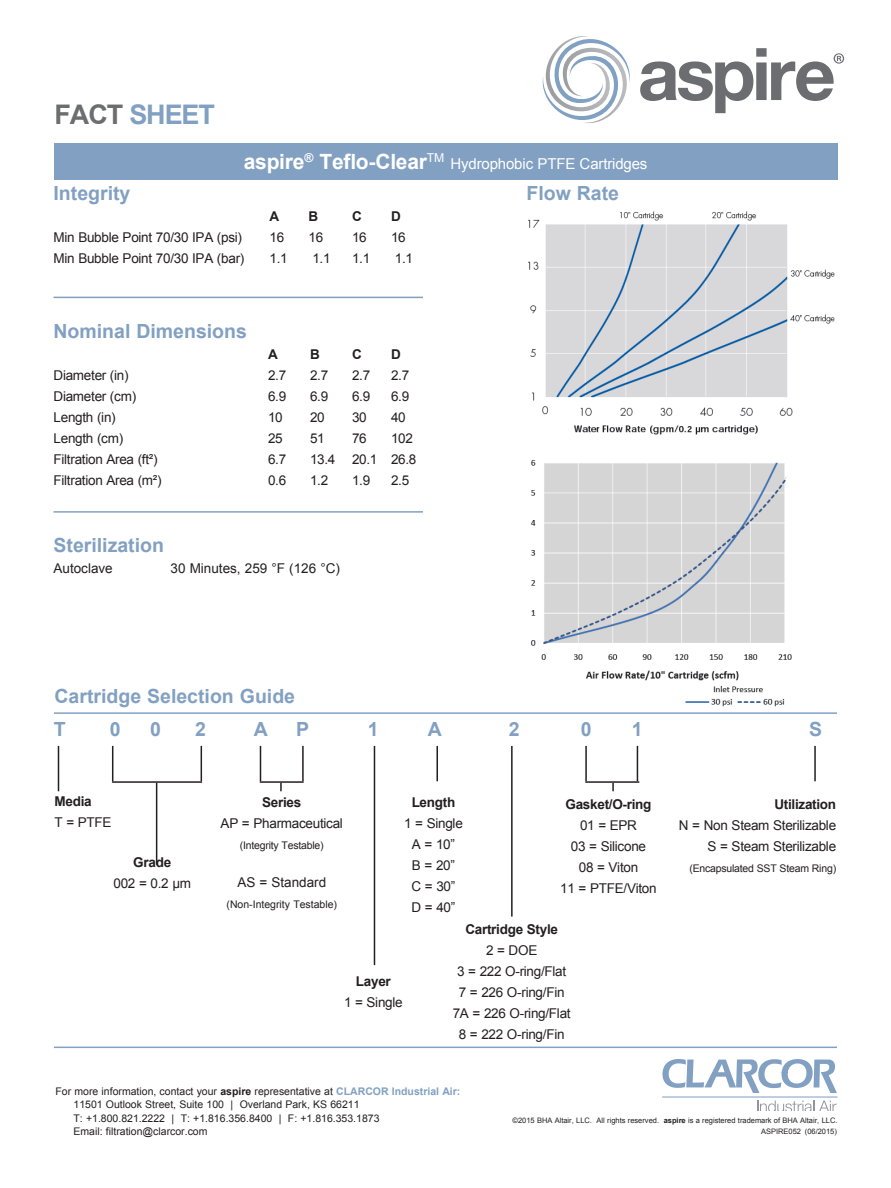
<style>
.page{position:relative;width:891px;height:1188px;background:#fff}
.page>*{position:absolute;margin:0;border:0;box-sizing:border-box;transform-origin:0 0}
.t1{font:700 27px "Arial";letter-spacing:-.04em;color:#82a0c2}
.Product_Service_Name{font:700 21px "Arial";letter-spacing:-.01em;color:#fff}
.Body{font:700 19.5px "Arial";color:#82a0c2}
.Product_Service_Name-2{font:15px "Arial";letter-spacing:-.01em;color:#fff}
.Body-2{font:13.5px/21px "Arial";letter-spacing:-.02em;color:#231f20;text-align:center}
.Body-3{font:13.5px "Arial";color:#231f20}
.Body-4{font:700 13.5px "Arial";color:#231f20}
.Level_3_header{font:10.5px "Arial";color:#231f20}
.Body-5{font:10.5px "Arial";letter-spacing:-.02em;color:#231f20}
.Body-6{font:10.5px "Arial";color:#231f20}
.Contact_info{font:7.5px "Arial";color:#231f20}
.s1{color:#6c6d70}
.s2{font-weight:700}
.s3{font-weight:700;color:#82a0c2}
</style>
<div class="page">
<svg style="left:542px;top:36px;width:88px;height:87px"></svg>
<svg style="left:640px;top:48px;width:204px;height:65px"></svg>
<hr style="left:54px;top:1047px;width:783px;height:1px;background:#82a0c2">
<hr style="left:54px;top:712px;width:783px;height:2px;background:#82a0c2">
<div style="left:54px;top:144px;width:784px;height:36px;background:#82a0c2"></div>
<svg style="left:757px;top:1101px;width:80px;height:10px"></svg>
<svg style="left:662px;top:1059px;width:175px;height:34px"></svg>
<hr style="left:662px;top:1097px;width:176px;height:1px;background:#82a0c2">
<hr style="left:58px;top:746px;width:1px;height:45px;background:#231f20">
<hr style="left:112px;top:746px;width:1px;height:35px;background:#231f20">
<hr style="left:201px;top:746px;width:1px;height:35px;background:#231f20">
<hr style="left:112px;top:781px;width:90px;height:2px;background:#231f20">
<hr style="left:260px;top:781px;width:44px;height:2px;background:#231f20">
<hr style="left:585px;top:781px;width:54px;height:2px;background:#231f20">
<hr style="left:260px;top:746px;width:1px;height:35px;background:#231f20">
<hr style="left:302px;top:746px;width:2px;height:35px;background:#231f20">
<hr style="left:374px;top:746px;width:1px;height:219px;background:#231f20">
<hr style="left:436px;top:746px;width:2px;height:35px;background:#231f20">
<hr style="left:511px;top:746px;width:2px;height:171px;background:#231f20">
<hr style="left:585px;top:746px;width:2px;height:35px;background:#231f20">
<hr style="left:637px;top:746px;width:1px;height:35px;background:#231f20">
<hr style="left:814px;top:746px;width:2px;height:35px;background:#231f20">
<hr style="left:156px;top:783px;width:1px;height:82px;background:#231f20">
<svg style="left:280px;top:783px;width:2px;height:8px"></svg>
<svg style="left:612px;top:783px;width:2px;height:8px"></svg>
<img style="left:528px;top:211px;width:307px;height:496px">
<hr style="left:54px;top:297px;width:369px;height:1px;background:#82a0c2">
<hr style="left:54px;top:511px;width:369px;height:2px;background:#82a0c2">
<p class="t1" style="left:55px;top:97px;width:162px"><span class="s1">FACT</span> SHEET</p>
<p class="Body" style="left:54px;top:181px;width:78px">Integrity</p>
<p class="Product_Service_Name" style="left:244px;top:148px;width:202px">aspire<sup>®</sup> Teflo-Clear<sup>TM</sup></p>
<p class="Product_Service_Name-2" style="left:450px;top:154px;width:198px">Hydrophobic PTFE Cartridges</p>
<p class="Body-4" style="left:270px;top:208px;width:11px">A</p>
<p class="Body-4" style="left:309px;top:208px;width:11px">B</p>
<p class="Body-4" style="left:352px;top:208px;width:11px">C</p>
<p class="Body-4" style="left:391px;top:208px;width:11px">D</p>
<p class="Body" style="left:526px;top:181px;width:94px">Flow Rate</p>
<p class="Body-2" style="left:54px;top:227px;width:190px">Min Bubble Point 70/30 IPA (psi)</p>
<p class="Body-2" style="left:270px;top:227px;width:16px">16</p>
<p class="Body-2" style="left:309px;top:227px;width:16px">16</p>
<p class="Body-2" style="left:352px;top:227px;width:16px">16</p>
<p class="Body-2" style="left:391px;top:227px;width:16px">16</p>
<p class="Body-2" style="left:54px;top:248px;width:192px">Min Bubble Point 70/30 IPA (bar)</p>
<p class="Body-2" style="left:270px;top:248px;width:20px">1.1</p>
<p class="Body-2" style="left:312px;top:248px;width:20px">1.1</p>
<p class="Body-2" style="left:352px;top:248px;width:20px">1.1</p>
<p class="Body-2" style="left:395px;top:248px;width:20px">1.1</p>
<p class="Body" style="left:54px;top:318px;width:195px">Nominal Dimensions</p>
<p class="Body-4" style="left:268px;top:345px;width:11px">A</p>
<p class="Body-4" style="left:310px;top:345px;width:11px">B</p>
<p class="Body-4" style="left:352px;top:345px;width:11px">C</p>
<p class="Body-4" style="left:391px;top:345px;width:11px">D</p>
<p class="Body-2" style="left:54px;top:365px;width:77px">Diameter (in)</p>
<p class="Body-2" style="left:268px;top:365px;width:20px">2.7</p>
<p class="Body-2" style="left:310px;top:365px;width:20px">2.7</p>
<p class="Body-2" style="left:352px;top:365px;width:20px">2.7</p>
<p class="Body-2" style="left:391px;top:365px;width:20px">2.7</p>
<p class="Body-2" style="left:54px;top:386px;width:84px">Diameter (cm)</p>
<p class="Body-2" style="left:268px;top:386px;width:20px">6.9</p>
<p class="Body-2" style="left:310px;top:386px;width:20px">6.9</p>
<p class="Body-2" style="left:352px;top:386px;width:20px">6.9</p>
<p class="Body-2" style="left:391px;top:386px;width:20px">6.9</p>
<p class="Body-2" style="left:54px;top:407px;width:64px">Length (in)</p>
<p class="Body-2" style="left:268px;top:407px;width:16px">10</p>
<p class="Body-2" style="left:310px;top:407px;width:16px">20</p>
<p class="Body-2" style="left:352px;top:407px;width:16px">30</p>
<p class="Body-2" style="left:391px;top:407px;width:16px">40</p>
<p class="Body-2" style="left:54px;top:428px;width:71px">Length (cm)</p>
<p class="Body-2" style="left:268px;top:428px;width:16px">25</p>
<p class="Body-2" style="left:310px;top:428px;width:16px">51</p>
<p class="Body-2" style="left:352px;top:428px;width:16px">76</p>
<p class="Body-2" style="left:391px;top:428px;width:23px">102</p>
<p class="Body-2" style="left:54px;top:449px;width:106px">Filtration Area (ft²)</p>
<p class="Body-2" style="left:268px;top:449px;width:20px">6.7</p>
<p class="Body-2" style="left:310px;top:449px;width:108px">13.4 20.1 26.8</p>
<p class="Body-2" style="left:54px;top:470px;width:110px">Filtration Area (m²)</p>
<p class="Body-2" style="left:268px;top:470px;width:20px">0.6</p>
<p class="Body-2" style="left:310px;top:470px;width:20px">1.2</p>
<p class="Body-2" style="left:352px;top:470px;width:20px">1.9</p>
<p class="Body-2" style="left:391px;top:470px;width:20px">2.5</p>
<p class="Body" style="left:54px;top:533px;width:112px">Sterilization</p>
<p class="Body-3" style="left:54px;top:560px;width:61px">Autoclave</p>
<p class="Body-3" style="left:171px;top:560px;width:171px">30 Minutes, 259 °F (126 °C)</p>
<p class="Body" style="left:55px;top:683px;width:242px">Cartridge Selection Guide</p>
<p class="Body" style="left:54px;top:717px;width:13px">T</p>
<p class="Body" style="left:110px;top:717px;width:12px">0</p>
<p class="Body" style="left:150px;top:717px;width:12px">0</p>
<p class="Body" style="left:195px;top:717px;width:12px">2</p>
<p class="Body" style="left:254px;top:717px;width:16px">A</p>
<p class="Body" style="left:296px;top:717px;width:15px">P</p>
<p class="Body" style="left:368px;top:717px;width:12px">1</p>
<p class="Body" style="left:428px;top:717px;width:16px">A</p>
<p class="Body" style="left:509px;top:717px;width:12px">2</p>
<p class="Body" style="left:581px;top:717px;width:12px">0</p>
<p class="Body" style="left:632px;top:717px;width:12px">1</p>
<p class="Body" style="left:809px;top:717px;width:15px">S</p>
<p class="Body-2" style="left:55px;top:791px;width:59px;text-align:left"><span class="s2">Media<br></span>T = PTFE</p>
<p class="Body-2" style="left:113px;top:852px;width:79px"><span class="s2">Grade<br></span>002 = 0.2 µm</p>
<p class="Body-2" style="left:221px;top:792px;width:124px"><span class="s2">Series<br></span>AP = Pharmaceutical</p>
<p class="Body-5" style="left:240px;top:839px;width:85px">(Integrity Testable)</p>
<p class="Body-3" style="left:237px;top:873px;width:90px">AS = Standard</p>
<p class="Body-6" style="left:227px;top:897px;width:112px">(Non-Integrity Testable)</p>
<p class="Body-2" style="left:404px;top:792px;width:60px"><span class="s2">Length<br></span>1 = Single<br>A = 10”<br>B = 20”<br>C = 30”<br>D = 40”</p>
<p class="Body-2" style="left:453px;top:919px;width:119px"><span class="s2">Cartridge Style<br></span>2 = DOE<br>3 = 222 O-ring/Flat<br>7 = 226 O-ring/Fin<br>7A = 226 O-ring/Flat<br>8 = 222 O-ring/Fin</p>
<p class="Body-2" style="left:560px;top:794px;width:98px"><span class="s2">Gasket/O-ring<br></span>01 = EPR<br>03 = Silicone<br>08 = Viton<br>11 = PTFE/Viton</p>
<p class="Body-2" style="left:679px;top:794px;width:159px;text-align:right"><span class="s2">Utilization<br></span>N = Non Steam Sterilizable<br>S = Steam Sterilizable</p>
<p class="Body-5" style="left:689px;top:861px;width:148px">(Encapsulated SST Steam Ring)</p>
<p class="Body-2" style="left:344px;top:971px;width:60px"><span class="s2">Layer<br></span>1 = Single</p>
<p class="Level_3_header" style="left:56px;top:1084px;width:406px">For more information, contact your <span class="s2">aspire</span> representative at <span class="s3">CLARCOR Industrial Air:</span></p>
<p class="Level_3_header" style="left:73px;top:1097px;width:288px">11501 Outlook Street, Suite 100 | Overland Park, KS 66211</p>
<p class="Level_3_header" style="left:73px;top:1111px;width:308px">T: +1.800.821.2222 | T: +1.816.356.8400 | F: +1.816.353.1873</p>
<p class="Level_3_header" style="left:73px;top:1124px;width:136px">Email: filtration@clarcor.com</p>
<p class="Contact_info" style="left:513px;top:1115px;width:327px">©2015 BHA Altair, LLC. All rights reserved. <span class="s2">aspire</span> is a registered trademark of BHA Altair, LLC.</p>
<p class="Contact_info" style="left:761px;top:1126px;width:77px">ASPIRE052 (06/2015)</p>
</div>
